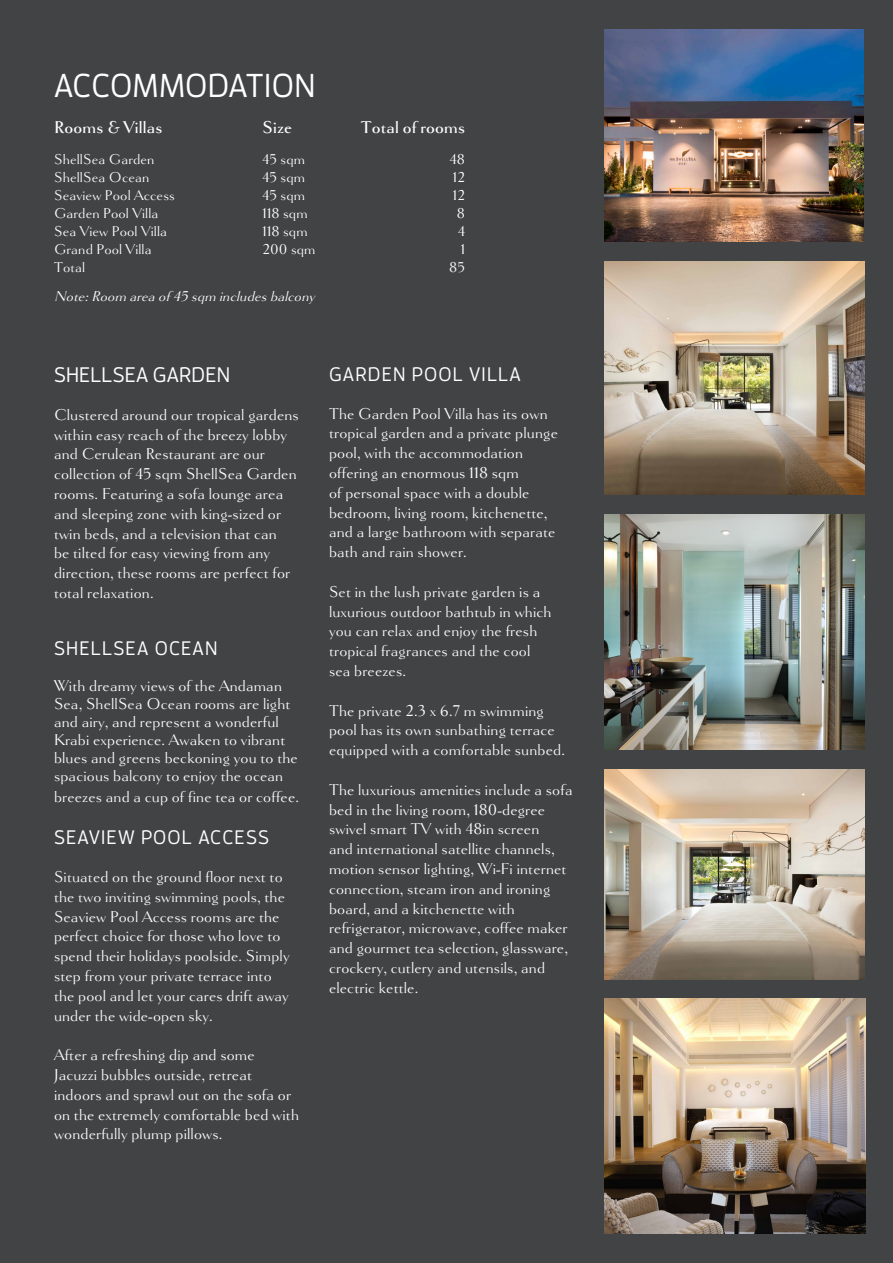
<style>
.page{position:relative;width:893px;height:1263px;background:#424344}
.page>*{position:absolute;margin:0;border:0;box-sizing:border-box;transform-origin:0 0}
.t1{font:500 33px "Enzo OT";letter-spacing:.01em;color:#fff}
.t2{font:500 21px "Enzo OT";letter-spacing:.01em;color:#fff}
.t3{font:500 19.5px "Enzo OT";letter-spacing:.06em;color:#fff}
.t4{font:700 18px "Goldenbook W01";letter-spacing:.01em;color:#fff}
.t5{font:16.5px/19.8px "Goldenbook W01";letter-spacing:.01em;color:#fff}
.t6{font:15px "Goldenbook W01";letter-spacing:.01em;color:#fff}
.t7{font:italic 15px "Goldenbook W01";color:#fff}
</style>
<div class="page">
<img style="left:604px;top:29px;width:259px;height:213px">
<img style="left:605px;top:769px;width:259px;height:210px">
<img style="left:605px;top:261px;width:259px;height:234px">
<img style="left:605px;top:514px;width:259px;height:236px">
<img style="left:605px;top:999px;width:260px;height:235px">
<p class="t1" style="left:54px;top:67px;width:263px">ACCOMMODATION</p>
<p class="t4" style="left:54px;top:117px;width:110px">Rooms &amp; Villas</p>
<p class="t4" style="left:262px;top:117px;width:31px">Size</p>
<p class="t4" style="left:361px;top:117px;width:106px">Total of rooms</p>
<p class="t6" style="left:54px;top:151px;width:102px">ShellSea Garden</p>
<p class="t6" style="left:262px;top:151px;width:44px">45 sqm</p>
<p class="t6" style="left:450px;top:151px;width:17px">48</p>
<p class="t6" style="left:54px;top:169px;width:97px">ShellSea Ocean</p>
<p class="t6" style="left:262px;top:169px;width:44px">45 sqm</p>
<p class="t6" style="left:453px;top:169px;width:14px">12</p>
<p class="t6" style="left:54px;top:187px;width:122px">Seaview Pool Access</p>
<p class="t6" style="left:262px;top:187px;width:44px">45 sqm</p>
<p class="t6" style="left:453px;top:187px;width:14px">12</p>
<p class="t6" style="left:54px;top:205px;width:106px">Garden Pool Villa</p>
<p class="t6" style="left:262px;top:205px;width:47px">118 sqm</p>
<p class="t6" style="left:457px;top:205px;width:10px">8</p>
<p class="t6" style="left:54px;top:223px;width:115px">Sea View Pool Villa</p>
<p class="t6" style="left:262px;top:223px;width:47px">118 sqm</p>
<p class="t6" style="left:458px;top:223px;width:8px">4</p>
<p class="t6" style="left:54px;top:241px;width:99px">Grand Pool Villa</p>
<p class="t6" style="left:262px;top:241px;width:55px">200 sqm</p>
<p class="t6" style="left:461px;top:241px;width:6px">1</p>
<p class="t6" style="left:54px;top:259px;width:33px">Total</p>
<p class="t6" style="left:449px;top:259px;width:17px">85</p>
<p class="t7" style="left:85px;top:288px;width:236px">: Room area of45 sqm includes balcony</p>
<p class="t7" style="left:54px;top:288px;width:36px">Note</p>
<p class="t2" style="left:54px;top:362px;width:178px">SHELLSEA GARDEN</p>
<p class="t5" style="left:54px;top:405px;width:246px">Clustered around our tropical gardens within easy reach of the breezy lobby and Cerulean Restaurant are our collection of 45 sqm ShellSea Garden rooms. Featuring a sofa lounge area and sleeping zone with king-sized or twin beds, and a television that can<br>be tilted for easy viewing from any direction, these rooms are perfect for total relaxation.</p>
<p class="t3" style="left:54px;top:637px;width:165px">SHELLSEA OCEAN</p>
<p class="t5" style="left:54px;top:677px;width:245px;line-height:18px">With dreamy views of the Andaman Sea, ShellSea Ocean rooms are light and airy, and represent a wonderful Krabi experience. Awaken to vibrant blues and greens beckoning you to the spacious balcony to enjoy the ocean</p>
<p class="t5" style="left:54px;top:787px;width:247px">breezes and a cup of fine tea or coffee.</p>
<p class="t3" style="left:54px;top:826px;width:217px">SEAVIEW POOL ACCESS</p>
<p class="t5" style="left:54px;top:867px;width:237px">Situated on the ground floor next to the two inviting swimming pools, the Seaview Pool Access rooms are the perfect choice for those who love to spend their holidays poolside. Simply step from your private terrace into the pool and let your cares drift away under the wide-open sky.</p>
<p class="t5" style="left:54px;top:1045px;width:246px">After a refreshing dip and some Jacuzzi bubbles outside, retreat indoors and sprawl out on the sofa or on the extremely comfortable bed with wonderfully plump pillows.</p>
<p class="t3" style="left:329px;top:363px;width:193px">GARDEN POOL VILLA</p>
<p class="t5" style="left:329px;top:403px;width:230px">The Garden Pool Villa has its own tropical garden and a private plunge pool, with the accommodation offering an enormous 118 sqm<br>of personal space with a double bedroom, living room, kitchenette, and a large bathroom with separate bath and rain shower.</p>
<p class="t5" style="left:329px;top:582px;width:224px">Set in the lush private garden is a luxurious outdoor bathtub in which you can relax and enjoy the fresh tropical fragrances and the cool</p>
<p class="t5" style="left:329px;top:661px;width:79px">sea breezes.</p>
<p class="t5" style="left:329px;top:700px;width:237px">The private 2.3 x 6.7 m swimming pool has its own sunbathing terrace equipped with a comfortable sunbed.</p>
<p class="t5" style="left:329px;top:780px;width:245px">The luxurious amenities include a sofa bed in the living room, 180-degree swivel smart TV with 48in screen<br>and international satellite channels, motion sensor lighting, Wi-Fi internet connection, steam iron and ironing board, and a kitchenette with refrigerator, microwave, coffee maker and gourmet tea selection, glassware, crockery, cutlery and utensils, and electric kettle.</p>
</div>
